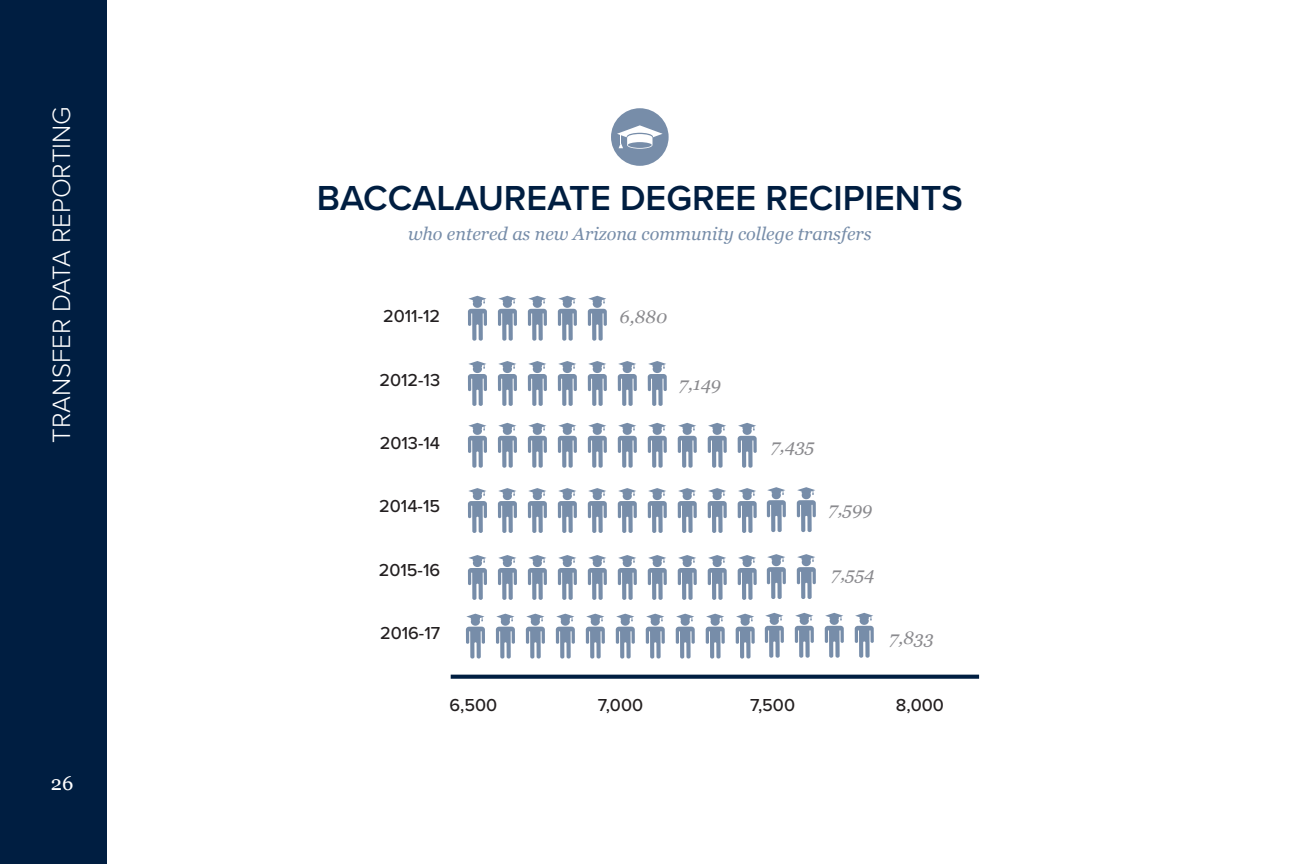
<style>
.page{position:relative;width:1296px;height:864px;background:#fff}
.page>*{position:absolute;margin:0;border:0;box-sizing:border-box;transform-origin:0 0}
.t1{font:600 36px "Proxima Nova";color:#001e41}
.t2{font:300 26px "Proxima Nova";color:#fff}
.t3{font:20px "Georgia";color:#fff}
.t4{font:500 18px "Proxima Nova";color:#231f20}
.t5{font:italic 18px "Georgia";color:#778da9}
.t6{font:italic 18px "Georgia";color:#8a8a8e}
</style>
<div class="page">
<div style="left:611px;top:108px;width:58px;height:58px;background:#778da9;border-radius:50%"></div>
<svg style="left:617px;top:125px;width:46px;height:24px"></svg>
<svg style="left:648px;top:361px;width:19px;height:45px"></svg>
<svg style="left:618px;top:361px;width:19px;height:45px"></svg>
<svg style="left:588px;top:361px;width:19px;height:45px"></svg>
<svg style="left:558px;top:361px;width:19px;height:45px"></svg>
<svg style="left:528px;top:361px;width:19px;height:45px"></svg>
<svg style="left:498px;top:361px;width:19px;height:45px"></svg>
<svg style="left:468px;top:361px;width:19px;height:45px"></svg>
<svg style="left:738px;top:423px;width:19px;height:45px"></svg>
<svg style="left:708px;top:423px;width:19px;height:45px"></svg>
<svg style="left:678px;top:423px;width:19px;height:45px"></svg>
<svg style="left:648px;top:423px;width:19px;height:45px"></svg>
<svg style="left:618px;top:423px;width:19px;height:45px"></svg>
<svg style="left:588px;top:423px;width:19px;height:45px"></svg>
<svg style="left:558px;top:423px;width:19px;height:45px"></svg>
<svg style="left:528px;top:423px;width:19px;height:45px"></svg>
<svg style="left:498px;top:423px;width:19px;height:45px"></svg>
<svg style="left:468px;top:423px;width:19px;height:45px"></svg>
<svg style="left:588px;top:296px;width:19px;height:45px"></svg>
<svg style="left:558px;top:296px;width:19px;height:45px"></svg>
<svg style="left:528px;top:296px;width:19px;height:45px"></svg>
<svg style="left:498px;top:296px;width:19px;height:45px"></svg>
<svg style="left:468px;top:296px;width:19px;height:45px"></svg>
<svg style="left:738px;top:488px;width:19px;height:45px"></svg>
<svg style="left:708px;top:488px;width:19px;height:45px"></svg>
<svg style="left:678px;top:488px;width:19px;height:45px"></svg>
<svg style="left:648px;top:488px;width:19px;height:45px"></svg>
<svg style="left:618px;top:488px;width:19px;height:45px"></svg>
<svg style="left:588px;top:488px;width:19px;height:45px"></svg>
<svg style="left:558px;top:488px;width:19px;height:45px"></svg>
<svg style="left:528px;top:488px;width:19px;height:45px"></svg>
<svg style="left:498px;top:488px;width:19px;height:45px"></svg>
<svg style="left:468px;top:488px;width:19px;height:45px"></svg>
<svg style="left:797px;top:487px;width:19px;height:45px"></svg>
<svg style="left:767px;top:487px;width:19px;height:45px"></svg>
<svg style="left:738px;top:555px;width:19px;height:45px"></svg>
<svg style="left:708px;top:555px;width:19px;height:45px"></svg>
<svg style="left:678px;top:555px;width:19px;height:45px"></svg>
<svg style="left:648px;top:555px;width:19px;height:45px"></svg>
<svg style="left:618px;top:555px;width:19px;height:45px"></svg>
<svg style="left:588px;top:555px;width:19px;height:45px"></svg>
<svg style="left:558px;top:555px;width:19px;height:45px"></svg>
<svg style="left:528px;top:555px;width:19px;height:45px"></svg>
<svg style="left:498px;top:555px;width:19px;height:45px"></svg>
<svg style="left:468px;top:555px;width:19px;height:45px"></svg>
<svg style="left:797px;top:554px;width:19px;height:45px"></svg>
<svg style="left:767px;top:554px;width:19px;height:45px"></svg>
<svg style="left:451px;top:675px;width:528px;height:4px;background:#102c4d"></svg>
<svg style="left:736px;top:614px;width:19px;height:45px"></svg>
<svg style="left:706px;top:614px;width:19px;height:45px"></svg>
<svg style="left:676px;top:614px;width:19px;height:45px"></svg>
<svg style="left:646px;top:614px;width:19px;height:45px"></svg>
<svg style="left:616px;top:614px;width:19px;height:45px"></svg>
<svg style="left:586px;top:614px;width:19px;height:45px"></svg>
<svg style="left:556px;top:614px;width:19px;height:45px"></svg>
<svg style="left:526px;top:614px;width:19px;height:45px"></svg>
<svg style="left:496px;top:614px;width:19px;height:45px"></svg>
<svg style="left:466px;top:614px;width:19px;height:45px"></svg>
<svg style="left:855px;top:613px;width:19px;height:45px"></svg>
<svg style="left:825px;top:613px;width:19px;height:45px"></svg>
<svg style="left:795px;top:613px;width:19px;height:45px"></svg>
<svg style="left:765px;top:613px;width:19px;height:45px"></svg>
<div style="left:0;top:0;width:107px;height:864px;background:#001e41"></div>
<p class="t2" style="left:42px;top:443px;width:338px;rotate:-90deg">TRANSFER DATA REPORTING</p>
<p class="t3" style="left:51px;top:769px;width:24px">26</p>
<p class="t1" style="left:317px;top:171px;width:647px">BACCALAUREATE DEGREE RECIPIENTS</p>
<p class="t5" style="left:408px;top:220px;width:465px">who entered as new Arizona community college transfers</p>
<p class="t4" style="left:383px;top:303px;width:59px">2011-12</p>
<p class="t4" style="left:379px;top:366px;width:62px">2012-13</p>
<p class="t4" style="left:380px;top:430px;width:62px">2013-14</p>
<p class="t4" style="left:379px;top:493px;width:62px">2014-15</p>
<p class="t4" style="left:379px;top:556px;width:63px">2015-16</p>
<p class="t4" style="left:380px;top:620px;width:62px">2016-17</p>
<p class="t6" style="left:620px;top:304px;width:49px">6,880</p>
<p class="t6" style="left:679px;top:370px;width:43px">7,149</p>
<p class="t6" style="left:771px;top:432px;width:45px">7,435</p>
<p class="t6" style="left:829px;top:496px;width:45px">7,599</p>
<p class="t6" style="left:831px;top:561px;width:44px">7,554</p>
<p class="t6" style="left:889px;top:624px;width:46px">7,833</p>
<p class="t4" style="left:449px;top:691px;width:49px">6,500</p>
<p class="t4" style="left:598px;top:691px;width:47px">7,000</p>
<p class="t4" style="left:750px;top:691px;width:46px">7,500</p>
<p class="t4" style="left:896px;top:691px;width:50px">8,000</p>
</div>
